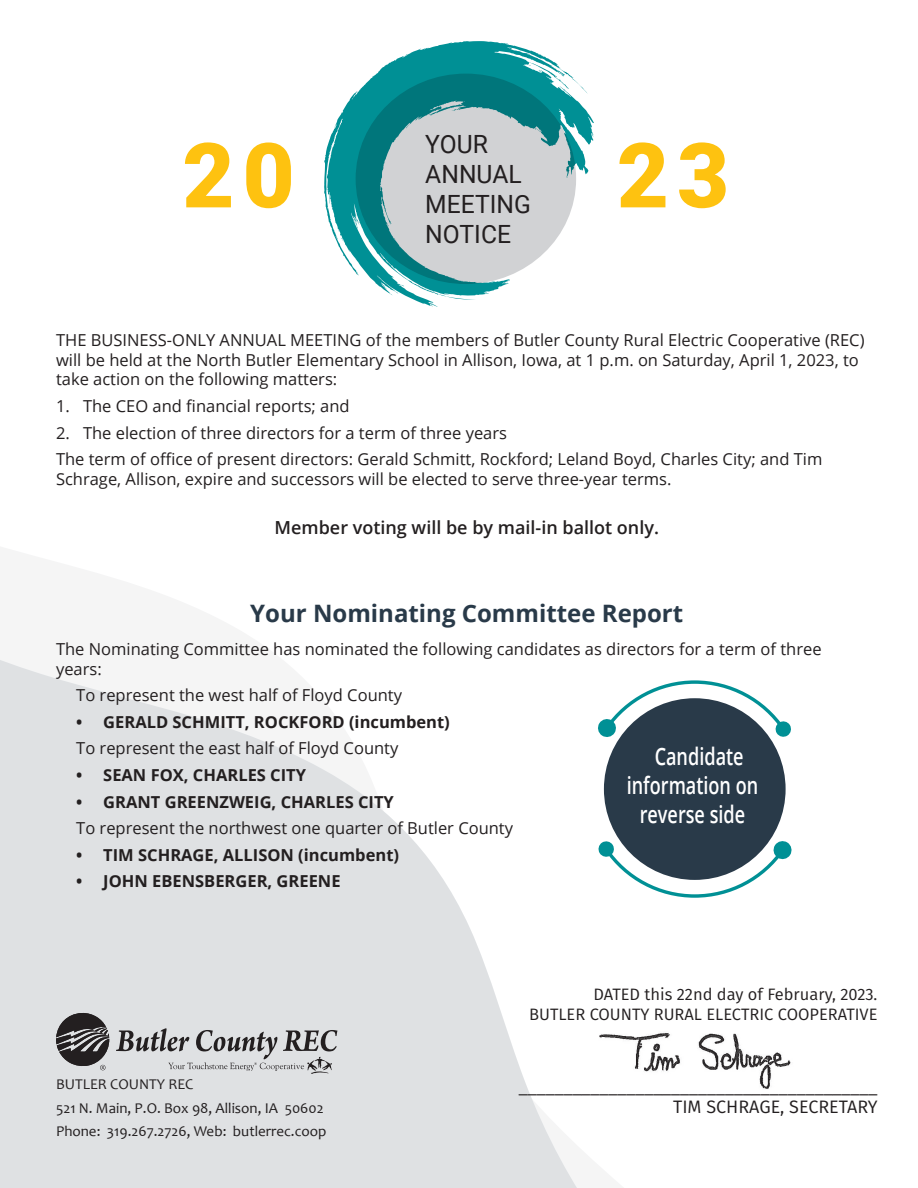
<style>
.page{position:relative;width:918px;height:1188px;background:#fff}
.page>*{position:absolute;margin:0;border:0;box-sizing:border-box;transform-origin:0 0}
.t1{font:900 90px "Roboto";color:#fec210}
.t2{font:25.05px/30.2px "Roboto";color:#231f20}
.t3{font:600 24px/28.8px "Open Sans";color:#fff;text-align:center;scale:.75 1}
.t4{font:700 24px "Open Sans";color:#293a49}
.t5{font:18px "Calibri";color:#231f20}
.t6{font:600 18px "Open Sans";color:#231f20}
.t7{font:18px "Fira Sans";color:#231f20}
.t8{font:16.5px/19.8px "Open Sans";color:#231f20}
.t9{font:700 16.5px "Open Sans";color:#231f20}
.t10{font:16.5px/19.8px "Fira Sans";color:#231f20;text-align:right}
.t11{font:15px/23.2px "Candara";color:#231f20}
</style>
<div class="page">
<svg style="left:0;top:659px;width:619px;height:529px;fill:#dfe1e3"></svg>
<svg style="left:56px;top:1013px;width:53px;height:57px;background:#6b6a6b"></svg>
<svg style="left:116px;top:1028px;width:221px;height:46px;background:#babbbd"></svg>
<img style="left:597px;top:1028px;width:194px;height:62px">
<svg style="left:324px;top:41px;width:270px;height:266px"></svg>
<div style="left:604px;top:698px;width:182px;height:182px;background:#293a49;border-radius:50%"></div>
<svg style="left:597px;top:840px;width:195px;height:58px"></svg>
<svg style="left:597px;top:680px;width:194px;height:58px"></svg>
<h2 class="t2" style="left:425px;top:128px;width:107px">YOUR<br>ANNUAL<br>MEETING<br>NOTICE</h2>
<h1 class="t1" style="left:182px;top:112px;width:114px">20</h1>
<h1 class="t1" style="left:617px;top:112px;width:114px">23</h1>
<p class="t8" style="left:56px;top:330px;width:810px">THE BUSINESS-ONLY ANNUAL MEETING of the members of Butler County Rural Electric Cooperative (REC) will be held at the North Butler Elementary School in Allison, Iowa, at 1 p.m. on Saturday, April 1, 2023, to take action on the following matters:</p>
<p class="t8" style="left:56px;top:396px;width:295px">1. The CEO and financial reports; and</p>
<p class="t8" style="left:56px;top:419px;width:768px;line-height:26.5px">2. The election of three directors for a term of three years<br>The term of office of present directors: Gerald Schmitt, Rockford; Leland Boyd, Charles City; and Tim</p>
<p class="t8" style="left:56px;top:469px;width:617px">Schrage, Allison, expire and successors will be elected to serve three-year terms.</p>
<p class="t6" style="left:275px;top:515px;width:386px">Member voting will be by mail-in ballot only.</p>
<h3 class="t4" style="left:250px;top:596px;width:434px">Your Nominating Committee Report</h3>
<p class="t8" style="left:56px;top:639px;width:767px">The Nominating Committee has nominated the following candidates as directors for a term of three years:</p>
<p class="t8" style="left:76px;top:685px;width:327px">To represent the west half of Floyd County</p>
<p class="t9" style="left:76px;top:710px;width:375px">• GERALD SCHMITT, ROCKFORD (incumbent)</p>
<p class="t8" style="left:76px;top:738px;width:324px">To represent the east half of Floyd County</p>
<p class="t9" style="left:76px;top:763px;width:231px">• SEAN FOX, CHARLES CITY</p>
<p class="t9" style="left:76px;top:790px;width:319px">• GRANT GREENZWEIG, CHARLES CITY</p>
<p class="t8" style="left:76px;top:818px;width:438px">To represent the northwest one quarter of Butler County</p>
<p class="t9" style="left:76px;top:843px;width:324px">• TIM SCHRAGE, ALLISON (incumbent)</p>
<p class="t9" style="left:76px;top:870px;width:266px">• JOHN EBENSBERGER, GREENE</p>
<h3 class="t3" style="left:627px;top:742px;width:177px">Candidate information on reverse side</h3>
<p class="t11" style="left:56px;top:1073px;width:272px">BUTLER COUNTY REC<br>521 N. Main, P.O. Box 98, Allison, IA 50602<br>Phone: 319.267.2726, Web: butlerrec.coop</p>
<p class="t10" style="left:529px;top:984px;width:350px">DATED this 22nd day of February, 2023.<br>BUTLER COUNTY RURAL ELECTRIC COOPERATIVE</p>
<p class="t5" style="left:519px;top:1073px;width:360px">________________________________________</p>
<p class="t7" style="left:673px;top:1093px;width:206px">TIM SCHRAGE, SECRETARY</p>
</div>
